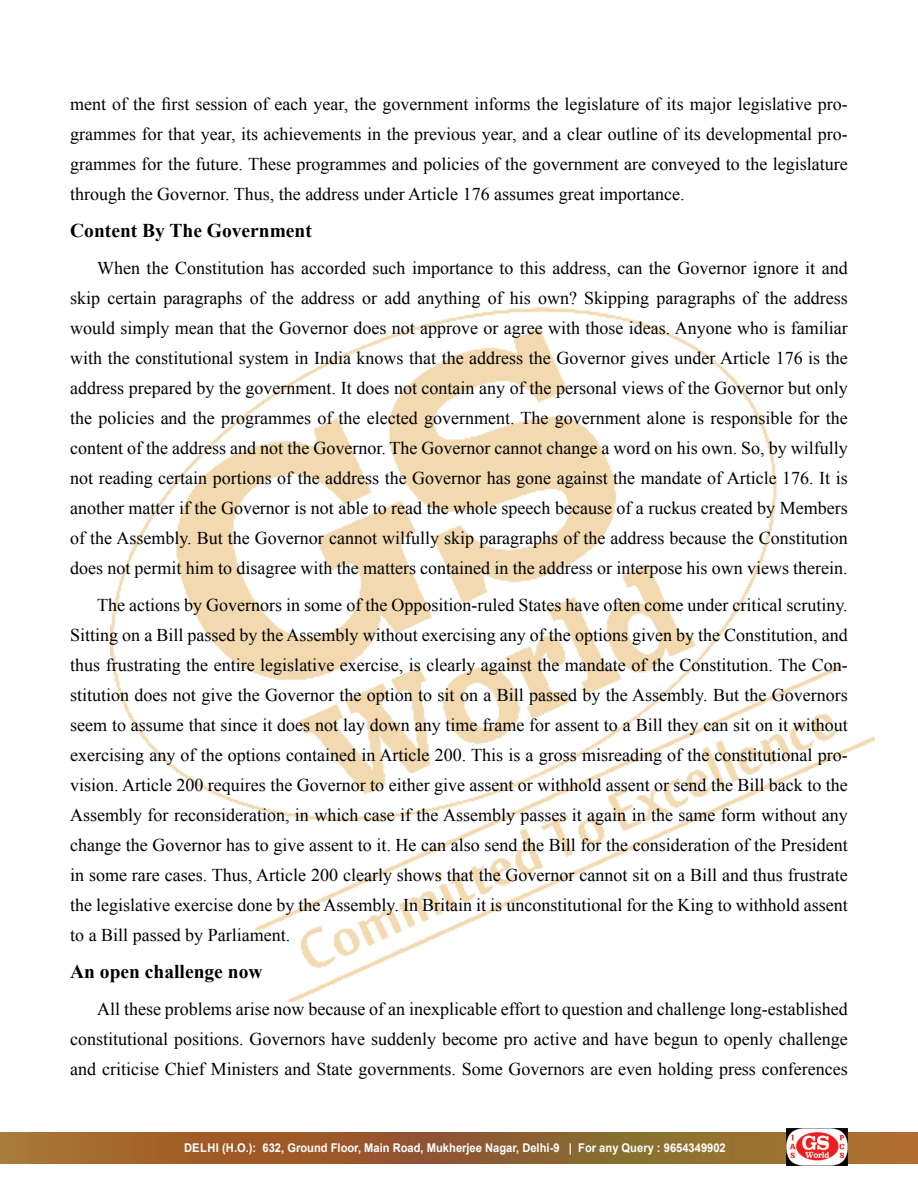
<style>
.page{position:relative;width:918px;height:1188px;background:#fff}
.page>*{position:absolute;margin:0;border:0;box-sizing:border-box;transform-origin:0 0}
.t1{font:700 19.5px "Times New Roman";color:#000}
.t2{font:18px/30px "Times New Roman";color:#000;text-align:justify}
.t3{font:700 12px "Arial";color:#fff;scale:.93 1}
</style>
<div class="page">
<svg style="left:0;top:1133px;width:917px;height:30px;background:#99652e"></svg>
<img style="left:786px;top:1128px;width:62px;height:37px">
<img style="left:111px;top:308px;width:764px;height:694px">
<hr style="left:917px;top:1133px;width:1px;height:30px;background:#b46d32">
<p class="t2" style="left:70px;top:88px;width:779px">ment of the first session of each year, the government informs the legislature of its major legislative pro&shy;grammes for that year, its achievements in the previous year, and a clear outline of its developmental pro&shy;grammes for the future. These programmes and policies of the government are conveyed to the legislature through the Governor. Thus, the address under Article 176 assumes great importance.</p>
<p class="t1" style="left:70px;top:217px;width:243px">Content By The Government</p>
<p class="t2" style="left:70px;top:252px;width:779px;text-indent:27px">When the Constitution has accorded such importance to this address, can the Governor ignore it and skip certain paragraphs of the address or add anything of his own? Skipping paragraphs of the address would simply mean that the Governor does not approve or agree with those ideas. Anyone who is familiar with the constitutional system in India knows that the address the Governor gives under Article 176 is the address prepared by the government. It does not contain any of the personal views of the Governor but only the policies and the programmes of the elected government. The government alone is responsible for the content of the address and not the Governor. The Governor cannot change a word on his own. So, by wilfully not reading certain portions of the address the Governor has gone against the mandate of Article 176. It is another matter if the Governor is not able to read the whole speech because of a ruckus created by Members of the Assembly. But the Governor cannot wilfully skip paragraphs of the address because the Constitution does not permit him to disagree with the matters contained in the address or interpose his own views therein.</p>
<p class="t2" style="left:70px;top:590px;width:779px;text-indent:27px">The actions by Governors in some of the Opposition-ruled States have often come under critical scrutiny.<br>Sitting on a Bill passed by the Assembly without exercising any of the options given by the Constitution, and thus frustrating the entire legislative exercise, is clearly against the mandate of the Constitution. The Con&shy;stitution does not give the Governor the option to sit on a Bill passed by the Assembly. But the Governors seem to assume that since it does not lay down any time frame for assent to a Bill they can sit on it without exercising any of the options contained in Article 200. This is a gross misreading of the constitutional pro&shy;vision. Article 200 requires the Governor to either give assent or withhold assent or send the Bill back to the Assembly for reconsideration, in which case if the Assembly passes it again in the same form without any change the Governor has to give assent to it. He can also send the Bill for the consideration of the President in some rare cases. Thus, Article 200 clearly shows that the Governor cannot sit on a Bill and thus frustrate the legislative exercise done by the Assembly. In Britain it is unconstitutional for the King to withhold assent to a Bill passed by Parliament.</p>
<p class="t1" style="left:70px;top:958px;width:194px">An open challenge now</p>
<p class="t2" style="left:70px;top:993px;width:779px;text-indent:27px">All these problems arise now because of an inexplicable effort to question and challenge long-established constitutional positions. Governors have suddenly become pro active and have begun to openly challenge and criticise Chief Ministers and State governments. Some Governors are even holding press conferences</p>
<p class="t3" style="left:184px;top:1140px;width:584px">DELHI (H.O.): 632, Ground Floor, Main Road, Mukherjee Nagar, Delhi-9 | For any Query : 9654349902</p>
</div>
